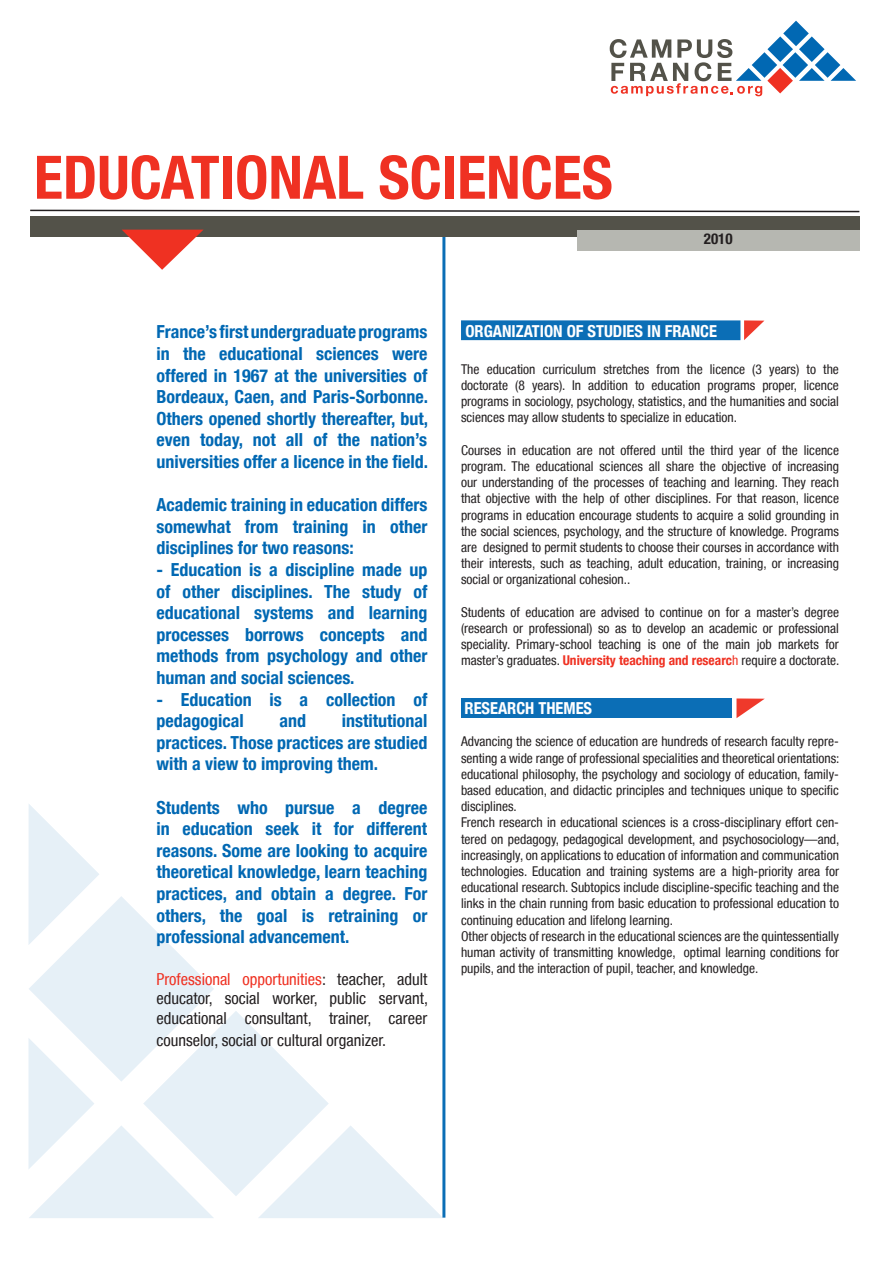
<style>
.page{position:relative;width:893px;height:1263px;background:#fff}
.page>*{position:absolute;margin:0;border:0;box-sizing:border-box;transform-origin:0 0}
.t1{font:700 condensed 60px "Helvetica Neue LT";color:#ef3122}
.t2{font:700 condensed 18px/21.6px "Helvetica Neue LT";color:#0168b3;text-align:justify}
.t3{font:condensed 16.5px/19.8px "Helvetica Neue LT";color:#231f20;text-align:justify}
.t4{font:700 condensed 16.5px "Helvetica Neue LT";color:#fff}
.t5{font:700 condensed 15px "Helvetica Neue LT";color:#231f20}
.t6{font:condensed 13.5px/16.2px "Helvetica Neue LT";color:#231f20;text-align:justify}
.s1{color:#ef3122}
.s2{font-weight:700;color:#ef3122}
</style>
<div class="page">
<div style="left:461px;top:320px;width:279px;height:20px;background:#0b6eb6"></div>
<svg style="left:744px;top:320px;width:20px;height:20px"></svg>
<svg style="left:610px;top:21px;width:246px;height:75px"></svg>
<hr style="left:442px;top:230px;width:3px;height:987px;background:#0168b3">
<div style="left:30px;top:216px;width:829px;height:21px;background:#535249"></div>
<svg style="left:30px;top:209px;width:830px;height:4px"></svg>
<svg style="left:122px;top:230px;width:81px;height:40px"></svg>
<div style="left:577px;top:230px;width:282px;height:20px;background:#b6b7b1"></div>
<svg style="left:28px;top:803px;width:415px;height:415px"></svg>
<div style="left:460px;top:698px;width:271px;height:20px;background:#0b6eb6"></div>
<svg style="left:736px;top:698px;width:29px;height:20px"></svg>
<p class="t1" style="left:34px;top:141px;width:580px">EDUCATIONAL SCIENCES</p>
<p class="t5" style="left:704px;top:230px;width:30px">2010</p>
<p class="t2" style="left:156px;top:321px;width:273px">France’s first undergraduate programs in the educational sciences were offered in 1967 at the universities of Bordeaux, Caen, and Paris-Sorbonne.<br>Others opened shortly thereafter, but, even today, not all of the nation’s universities offer a licence in the field.</p>
<p class="t2" style="left:156px;top:494px;width:272px">Academic training in education differs somewhat from training in other disciplines for two reasons:</p>
<p class="t2" style="left:156px;top:558px;width:272px">- Education is a discipline made up of other disciplines. The study of educational systems and learning processes borrows concepts and methods from psychology and other human and social sciences.</p>
<p class="t2" style="left:156px;top:688px;width:272px">- Education is a collection of pedagogical</p>
<p class="t2" style="left:156px;top:710px;width:272px;text-indent:185px">institutional practices. Those practices are studied with a view to improving them.</p>
<p class="t2" style="left:156px;top:796px;width:272px">Students who pursue a degree in education seek it for different reasons. Some are looking to acquire theoretical knowledge, learn teaching practices, and obtain a degree. For others, the goal is retraining or professional advancement.</p>
<p class="t3" style="left:156px;top:969px;width:273px"><span class="s1">Professional opportunities</span>: teacher, adult educator, social worker, public servant, educational consultant, trainer, career</p>
<p class="t3" style="left:156px;top:1030px;width:231px">counselor, social or cultural organizer.</p>
<p class="t2" style="left:279px;top:710px;width:28px">and</p>
<p class="t4" style="left:465px;top:321px;width:253px">ORGANIZATION OF STUDIES IN FRANCE</p>
<p class="t6" style="left:461px;top:361px;width:379px">The education curriculum stretches from the licence (3 years) to the doctorate (8 years). In addition to education programs proper, licence programs in sociology, psychology, statistics, and the humanities and social sciences may allow students to specialize in education.</p>
<p class="t6" style="left:461px;top:442px;width:379px">Courses in education are not offered until the third year of the licence program. The educational sciences all share the objective of increasing our understanding of the processes of teaching and learning. They reach that objective with the help of other disciplines. For that reason, licence programs in education encourage students to acquire a solid grounding in the social sciences, psychology, and the structure of knowledge. Programs are designed to permit students to choose their courses in accordance with their interests, such as teaching, adult education, training, or increasing social or organizational cohesion..</p>
<p class="t6" style="left:461px;top:604px;width:380px">Students of education are advised to continue on for a master’s degree (research or professional) so as to develop an academic or professional speciality. Primary-school teaching is one of the main job markets for master’s graduates. <span class="s2">University teaching and researc</span><span class="s1">h</span> require a doctorate.</p>
<p class="t4" style="left:464px;top:698px;width:129px">RESEARCH THEMES</p>
<p class="t6" style="left:461px;top:733px;width:380px">Advancing the science of education are hundreds of research faculty repre&shy;senting a wide range of professional specialities and theoretical orientations: educational philosophy, the psychology and sociology of education, family&shy;based education, and didactic principles and techniques unique to specific disciplines.</p>
<p class="t6" style="left:461px;top:814px;width:380px">French research in educational sciences is a cross-disciplinary effort cen&shy;tered on pedagogy, pedagogical development, and psychosociology—and, increasingly, on applications to education of information and communication technologies. Education and training systems are a high-priority area for educational research. Subtopics include discipline-specific teaching and the links in the chain running from basic education to professional education to continuing education and lifelong learning.</p>
<p class="t6" style="left:461px;top:928px;width:379px">Other objects of research in the educational sciences are the quintessentially human activity of transmitting knowledge, optimal learning conditions for pupils, and the interaction of pupil, teacher, and knowledge.</p>
</div>
